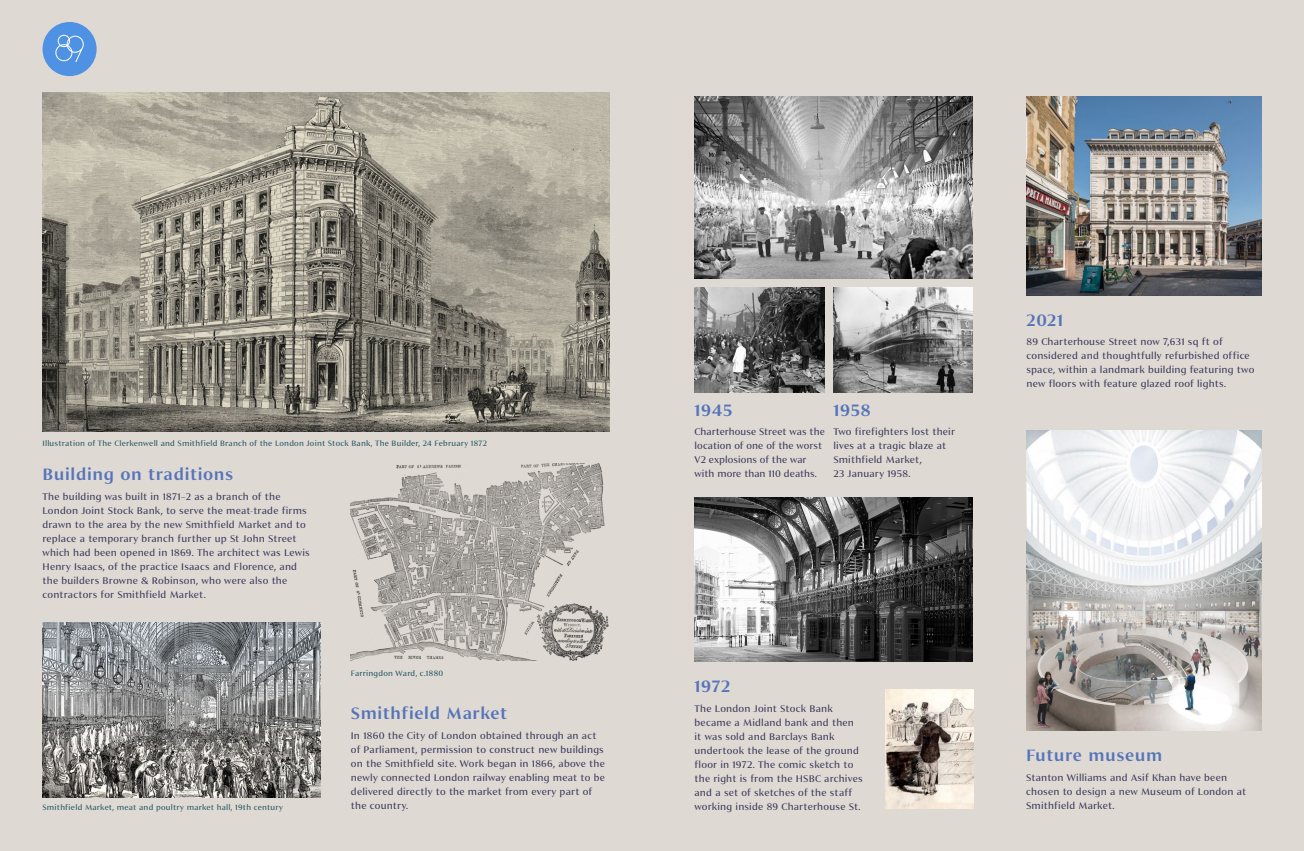
<style>
.page{position:relative;width:1304px;height:851px;background:#fff}
.page>*{position:absolute;margin:0;border:0;box-sizing:border-box;transform-origin:0 0}
.t1{font:600 17px "Begum Sans";letter-spacing:.04em;color:#5674b9}
.t2{font:500 10px/14px "Begum Sans";letter-spacing:.02em;color:#383859}
.t3{font:500 8px "Begum Sans";letter-spacing:.03em;color:#245562}
</style>
<div class="page">
<div style="left:0;top:0;width:652px;height:850px;background:#ded9d3"></div>
<div style="left:652px;top:0;width:652px;height:850px;background:#ded9d3"></div>
<img style="left:43px;top:93px;width:566px;height:339px">
<img style="left:351px;top:463px;width:258px;height:197px">
<img style="left:43px;top:623px;width:277px;height:174px">
<img style="left:1026px;top:96px;width:235px;height:199px">
<img style="left:1026px;top:431px;width:235px;height:299px">
<img style="left:694px;top:497px;width:278px;height:164px">
<img style="left:694px;top:96px;width:278px;height:182px">
<img style="left:833px;top:287px;width:139px;height:105px">
<img style="left:886px;top:689px;width:88px;height:119px">
<img style="left:694px;top:287px;width:131px;height:105px">
<div style="left:43px;top:22px;width:54px;height:54px;background:#4f91e3;border-radius:50%"></div>
<svg style="left:55px;top:35px;width:29px;height:27px"></svg>
<p class="t3" style="left:43px;top:438px;width:446px">Illustration of The Clerkenwell and Smithfield Branch of the London Joint Stock Bank, The Builder, 24 February 1872</p>
<h1 class="t1" style="left:43px;top:463px;width:192px">Building on traditions</h1>
<p class="t2" style="left:43px;top:489px;width:269px">The building was built in 1871–2 as a branch of the London Joint Stock Bank, to serve the meat-trade firms drawn to the area by the new Smithfield Market and to replace a temporary branch further up St John Street which had been opened in 1869. The architect was Lewis Henry Isaacs, of the practice Isaacs and Florence, and the builders Browne &amp; Robinson, who were also the contractors for Smithfield Market.</p>
<p class="t3" style="left:43px;top:802px;width:242px">Smithfield Market, meat and poultry market hall, 19th century</p>
<p class="t3" style="left:351px;top:668px;width:94px">Farringdon Ward, c.1880</p>
<h1 class="t1" style="left:351px;top:702px;width:158px">Smithfield Market</h1>
<p class="t2" style="left:351px;top:728px;width:255px">In 1860 the City of London obtained through an act of Parliament, permission to construct new buildings on the Smithfield site. Work began in 1866, above the newly connected London railway enabling meat to be delivered directly to the market from every part of the country.</p>
<h1 class="t1" style="left:694px;top:399px;width:39px">1945</h1>
<p class="t2" style="left:694px;top:424px;width:132px">Charterhouse Street was the location of one of the worst<br>V2 explosions of the war with more than 110 deaths.</p>
<h1 class="t1" style="left:833px;top:399px;width:39px">1958</h1>
<p class="t2" style="left:833px;top:424px;width:123px">Two firefighters lost their lives at a tragic blaze at<br>Smithfield Market,<br>23 January 1958.</p>
<h1 class="t1" style="left:1026px;top:309px;width:38px">2021</h1>
<p class="t2" style="left:1026px;top:335px;width:229px">89 Charterhouse Street now 7,631 sq ft of considered and thoughtfully refurbished office space, within a landmark building featuring two new floors with feature glazed roof lights.</p>
<h1 class="t1" style="left:694px;top:675px;width:37px">1972</h1>
<p class="t2" style="left:694px;top:701px;width:170px">The London Joint Stock Bank became a Midland bank and then it was sold and Barclays Bank undertook the lease of the ground floor in 1972. The comic sketch to the right is from the HSBC archives and a set of sketches of the staff working inside 89 Charterhouse St.</p>
<h1 class="t1" style="left:1026px;top:744px;width:137px">Future museum</h1>
<p class="t2" style="left:1026px;top:770px;width:222px">Stanton Williams and Asif Khan have been chosen to design a new Museum of London at<br>Smithfield Market.</p>
</div>
